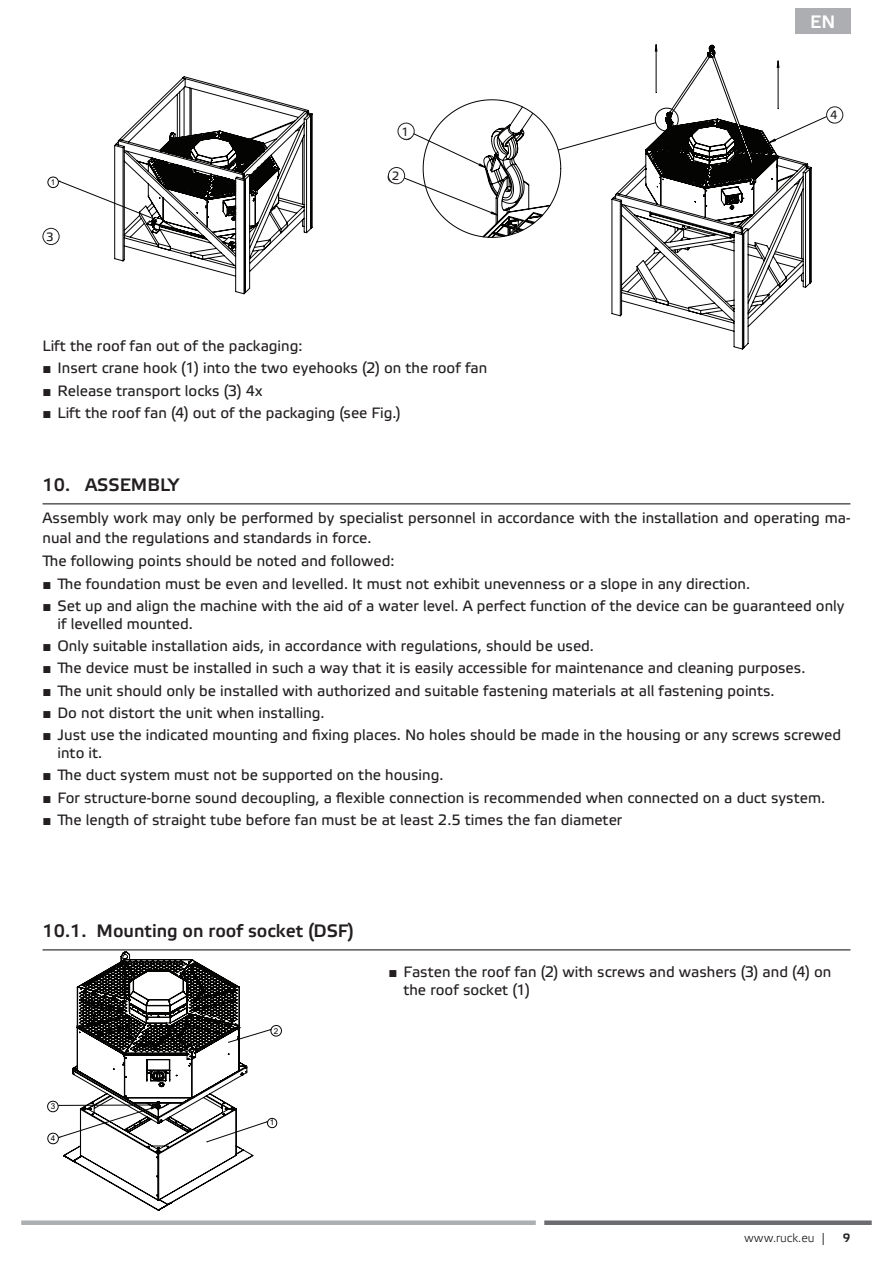
<style>
.page{position:relative;width:893px;height:1263px;background:#fff}
.page>*{position:absolute;margin:0;border:0;box-sizing:border-box;transform-origin:0 0}
.t1{font:500 18px "Etelka";color:#231f20}
.t2{font:500 18px "Etelka";color:#fff}
.t3{font:15px/18px "Etelka Text";color:#231f20}
.t4{font:300 12px "Etelka";color:#231f20}
.t5{font:12px "Etelka Text";color:#231f20}
.t6{font:500 12px "Etelka";color:#231f20}
.t7{font:8.1px "Arial";color:#040503}
.t8{font:7.95px "Arial";color:#040503}
.s1{font-family:"Arial"}
</style>
<div class="page">
<div style="left:21px;top:1220px;width:515px;height:5px;background:#adaeb1"></div>
<div style="left:544px;top:1220px;width:328px;height:5px;background:#6c6c70"></div>
<svg style="left:48px;top:76px;width:265px;height:218px"></svg>
<svg style="left:611px;top:45px;width:201px;height:305px"></svg>
<svg style="left:388px;top:99px;width:451px;height:139px"></svg>
<div style="left:43px;top:228px;width:16px;height:17px;background:#fff;border-radius:50%"></div>
<div style="left:43px;top:228px;width:17px;height:17px;border:1px solid #231f20;border-radius:50%"></div>
<div style="left:398px;top:123px;width:16px;height:16px;background:#fff;border-radius:50%"></div>
<div style="left:398px;top:123px;width:17px;height:17px;border:1px solid #231f20;border-radius:50%"></div>
<div style="left:388px;top:167px;width:17px;height:17px;background:#fff;border-radius:50%"></div>
<div style="left:388px;top:167px;width:17px;height:17px;border:1px solid #231f20;border-radius:50%"></div>
<div style="left:827px;top:107px;width:16px;height:16px;background:#fff;border-radius:50%"></div>
<div style="left:826px;top:106px;width:17px;height:17px;border:1px solid #231f20;border-radius:50%"></div>
<svg style="left:47px;top:1025px;width:235px;height:119px"></svg>
<svg style="left:63px;top:951px;width:190px;height:260px"></svg>
<div style="left:795px;top:9px;width:55px;height:25px;background:#adaeb1"></div>
<hr style="left:43px;top:503px;width:807px;height:1px;background:#231f20">
<hr style="left:43px;top:949px;width:807px;height:1px;background:#231f20">
<p class="t2" style="left:810px;top:11px;width:27px">EN</p>
<p class="t8" style="left:51px;top:177px;width:6px">1</p>
<p class="t5" style="left:46px;top:230px;width:9px">3</p>
<p class="t5" style="left:401px;top:125px;width:9px">1</p>
<p class="t8" style="left:404px;top:129px;width:6px">2</p>
<p class="t5" style="left:392px;top:169px;width:9px">2</p>
<p class="t8" style="left:391px;top:172px;width:6px">3</p>
<p class="t3" style="left:43px;top:337px;width:261px">Lift the roof fan out of the packaging:</p>
<p class="t3" style="left:43px;top:360px;width:446px"><span class="s1">■</span> Insert crane hook (1) into the two eyehooks (2) on the roof fan</p>
<p class="t3" style="left:43px;top:382px;width:222px"><span class="s1">■</span> Release transport locks (3) 4x</p>
<p class="t3" style="left:43px;top:404px;width:360px"><span class="s1">■</span> Lift the roof fan (4) out of the packaging (see Fig.)</p>
<p class="t5" style="left:830px;top:108px;width:9px">4</p>
<p class="t8" style="left:831px;top:112px;width:6px">4</p>
<p class="t1" style="left:43px;top:475px;width:138px">10. ASSEMBLY</p>
<p class="t3" style="left:43px;top:509px;width:809px;line-height:19.5px">Assembly work may only be performed by specialist personnel in accordance with the installation and operating ma&shy;nual and the regulations and standards in force.</p>
<p class="t3" style="left:43px;top:553px;width:353px">The following points should be noted and followed:</p>
<p class="t3" style="left:43px;top:575px;width:709px"><span class="s1">■</span> The foundation must be even and levelled. It must not exhibit unevenness or a slope in any direction.</p>
<p class="t3" style="left:58px;top:597px;width:789px;text-indent:-15px"><span class="s1">■</span> Set up and align the machine with the aid of a water level. A perfect function of the device can be guaranteed only if levelled mounted.</p>
<p class="t3" style="left:43px;top:638px;width:553px"><span class="s1">■</span> Only suitable installation aids, in accordance with regulations, should be used.</p>
<p class="t3" style="left:43px;top:660px;width:764px"><span class="s1">■</span> The device must be installed in such a way that it is easily accessible for maintenance and cleaning purposes.</p>
<p class="t3" style="left:43px;top:682px;width:734px"><span class="s1">■</span> The unit should only be installed with authorized and suitable fastening materials at all fastening points.</p>
<p class="t3" style="left:43px;top:704px;width:284px"><span class="s1">■</span> Do not distort the unit when installing.</p>
<p class="t3" style="left:58px;top:727px;width:785px;text-indent:-15px"><span class="s1">■</span> Just use the indicated mounting and fixing places. No holes should be made in the housing or any screws screwed into it.</p>
<p class="t3" style="left:43px;top:767px;width:402px"><span class="s1">■</span> The duct system must not be supported on the housing.</p>
<p class="t3" style="left:43px;top:789px;width:784px"><span class="s1">■</span> For structure-borne sound decoupling, a flexible connection is recommended when connected on a duct system.</p>
<p class="t3" style="left:43px;top:811px;width:581px"><span class="s1">■</span> The length of straight tube before fan must be at least 2.5 times the fan diameter</p>
<p class="t1" style="left:43px;top:920px;width:313px">10.1. Mounting on roof socket (DSF)</p>
<p class="t7" style="left:51px;top:1101px;width:6px">3</p>
<p class="t7" style="left:51px;top:1133px;width:6px">4</p>
<p class="t7" style="left:274px;top:1025px;width:6px">2</p>
<p class="t7" style="left:270px;top:1117px;width:6px">1</p>
<p class="t3" style="left:403px;top:964px;width:429px;text-indent:-15px"><span class="s1">■</span> Fasten the roof fan (2) with screws and washers (3) and (4) on the roof socket (1)</p>
<p class="t4" style="left:744px;top:1231px;width:82px">www.ruck.eu |</p>
<p class="t6" style="left:843px;top:1231px;width:9px">9</p>
</div>
